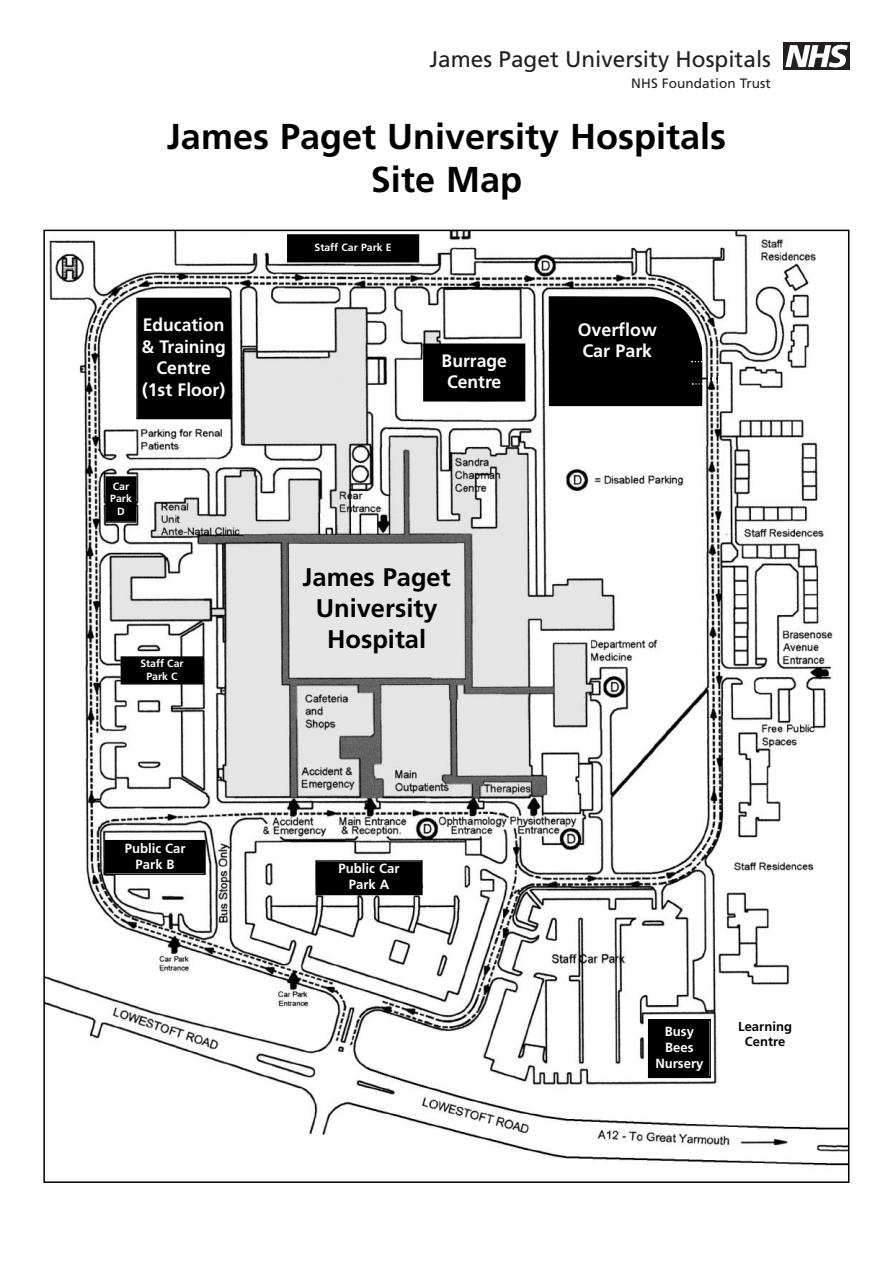
<style>
.page{position:relative;width:893px;height:1263px;background:#fff}
.page>*{position:absolute;margin:0;border:0;box-sizing:border-box;transform-origin:0 0}
.t1{font:700 36px/43.2px "Frutiger";color:#000;text-align:center}
.t2{font:700 25.5px/30.6px "Frutiger";color:#000;text-align:center}
.t3{font:22.65px "Frutiger";color:#231f20}
.t4{font:700 18px/21.6px "Frutiger";color:#fff;text-align:center}
.t5{font:13.5px "Frutiger";color:#231f20}
.t6{font:700 13.35px/16px "Frutiger";color:#fff;text-align:center}
.t7{font:700 13.05px/15.6px "Frutiger";color:#000;text-align:center}
.t8{font:700 10.5px/12.6px "Frutiger";color:#fff;text-align:center}
</style>
<div class="page">
<img style="left:46px;top:233px;width:800px;height:933px">
<div style="left:106px;top:841px;width:98px;height:32px;background:#000"></div>
<div style="left:105px;top:840px;width:101px;height:35px;border:2px solid #000"></div>
<div style="left:317px;top:862px;width:104px;height:32px;background:#000"></div>
<div style="left:315px;top:860px;width:108px;height:35px;border:2px solid #000"></div>
<div style="left:649px;top:1020px;width:60px;height:56px;background:#000"></div>
<div style="left:648px;top:1019px;width:63px;height:59px;border:2px solid #000"></div>
<div style="left:290px;top:544px;width:173px;height:132px;background:#e6e6e6"></div>
<div style="left:425px;top:345px;width:99px;height:55px;background:#000"></div>
<div style="left:423px;top:343px;width:102px;height:58px;border:2px solid #000"></div>
<div style="left:138px;top:299px;width:91px;height:119px;background:#000"></div>
<div style="left:136px;top:298px;width:95px;height:121px;border:2px solid #000"></div>
<div style="left:783px;top:43px;width:67px;height:27px;background:#231f20"></div>
<svg style="left:785px;top:45px;width:63px;height:22px"></svg>
<div style="left:718px;top:376px;width:10px;height:8px;background:#fff"></div>
<svg style="left:549px;top:296px;width:167px;height:110px;background:#181818"></svg>
<div style="left:721px;top:988px;width:89px;height:77px;background:#fff"></div>
<div style="left:570px;top:313px;width:94px;height:57px;border:2px solid #000"></div>
<div style="left:122px;top:658px;width:80px;height:25px;background:#000"></div>
<div style="left:121px;top:656px;width:82px;height:28px;border:2px solid #000"></div>
<div style="left:289px;top:236px;width:129px;height:25px;background:#000"></div>
<div style="left:287px;top:234px;width:132px;height:28px;border:2px solid #000"></div>
<div style="left:107px;top:478px;width:28px;height:43px;background:#000"></div>
<div style="left:106px;top:476px;width:30px;height:47px;border:2px solid #000"></div>
<p class="t3" style="left:429px;top:50px;width:343px">James Paget University Hospitals</p>
<p class="t5" style="left:631px;top:78px;width:141px">NHS Foundation Trust</p>
<h1 class="t1" style="left:167px;top:117px;width:561px">James Paget University Hospitals<br>Site Map</h1>
<p class="t4" style="left:141px;top:315px;width:86px">Education &amp; Training<br>Centre (1st Floor)</p>
<p class="t8" style="left:110px;top:481px;width:23px">Car<br>Park<br>D</p>
<p class="t8" style="left:140px;top:658px;width:45px">Staff Car<br>Park C</p>
<p class="t6" style="left:125px;top:841px;width:62px">Public Car<br>Park B</p>
<p class="t8" style="left:315px;top:242px;width:79px">Staff Car Park E</p>
<p class="t4" style="left:442px;top:351px;width:67px">Burrage<br>Centre</p>
<h2 class="t2" style="left:303px;top:564px;width:150px">James Paget<br>University<br>Hospital</h2>
<p class="t4" style="left:578px;top:320px;width:81px;text-align:left">Overflow<br>Car Park</p>
<p class="t6" style="left:339px;top:862px;width:62px">Public Car<br>Park A</p>
<p class="t6" style="left:655px;top:1024px;width:50px">Busy<br>Bees<br>Nursery</p>
<p class="t7" style="left:738px;top:1019px;width:55px">Learning<br>Centre</p>
</div>
